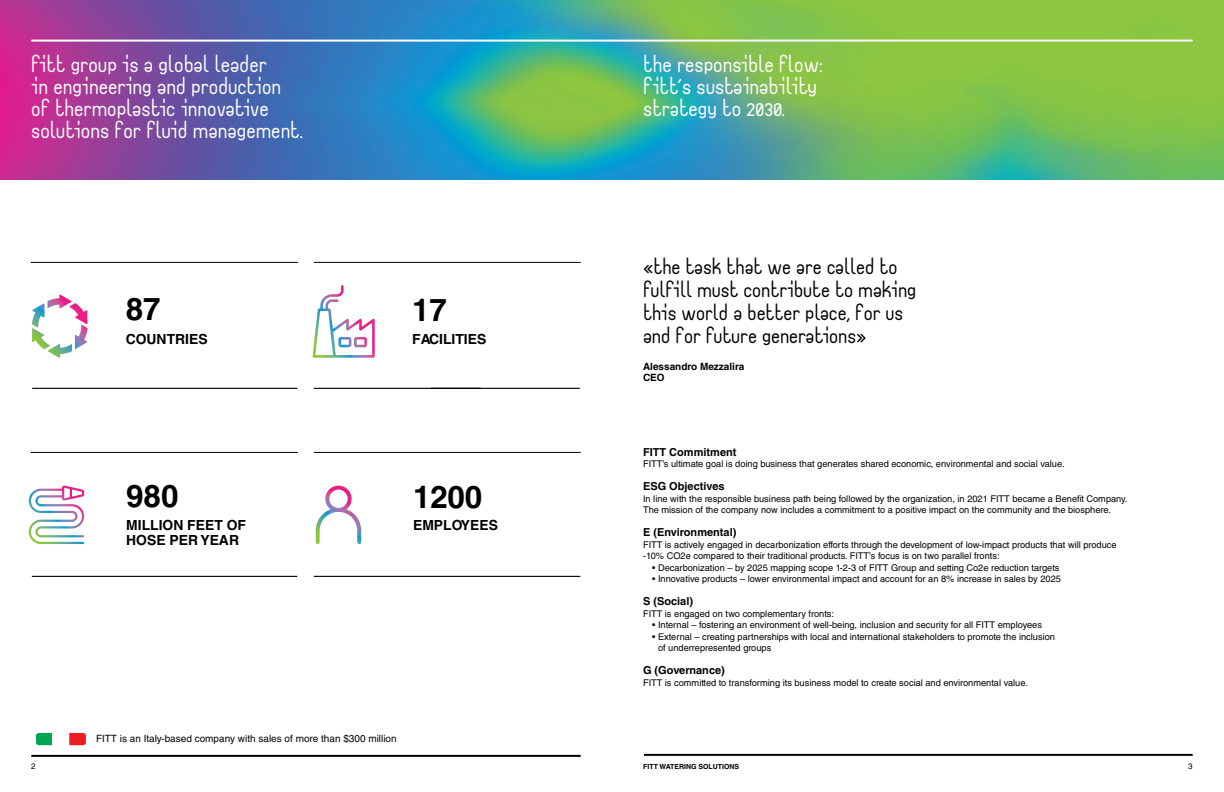
<style>
.page{position:relative;width:1224px;height:792px;background:#fff}
.page>*{position:absolute;margin:0;border:0;box-sizing:border-box;transform-origin:0 0}
.t1{font:700 31.3px "Helvetica LT Std";color:#000}
.t2{font:21px/22px "Fittype";color:#fff}
.t3{font:20px/23px "Fittype";color:#000}
.t4{font:700 13.9px/14.3px "Helvetica LT Std";color:#000}
.t5{font:700 11px "Helvetica LT Std";color:#000}
.t6{font:10px "Helvetica LT Std";color:#000}
.t7{font:700 10px "Helvetica LT Std";color:#000}
.t8{font:9.2px/11.5px "Helvetica LT Std";color:#000}
.t9{font:8px "Helvetica LT Std";color:#000}
.t10{font:700 7px "Helvetica LT Std";color:#000}
</style>
<div class="page">
<hr style="left:644px;top:754px;width:549px;height:2px;background:#000">
<hr style="left:31px;top:755px;width:550px;height:2px;background:#000">
<img style="left:0;top:0;width:1224px;height:180px">
<hr style="left:31px;top:40px;width:1162px;height:2px;background:#fff">
<svg style="left:36px;top:733px;width:16px;height:12px"></svg>
<svg style="left:69px;top:733px;width:17px;height:12px"></svg>
<hr style="left:32px;top:388px;width:265px;height:1px;background:#000">
<hr style="left:314px;top:388px;width:266px;height:1px;background:#000">
<hr style="left:32px;top:576px;width:265px;height:1px;background:#000">
<hr style="left:314px;top:576px;width:266px;height:1px;background:#000">
<img style="left:313px;top:285px;width:62px;height:73px">
<svg style="left:338px;top:337px;width:29px;height:10px"></svg>
<img style="left:47px;top:295px;width:25px;height:13px">
<img style="left:32px;top:304px;width:13px;height:24px">
<img style="left:32px;top:328px;width:16px;height:21px">
<img style="left:48px;top:344px;width:24px;height:14px">
<img style="left:75px;top:324px;width:13px;height:25px">
<img style="left:69px;top:303px;width:18px;height:21px">
<img style="left:29px;top:486px;width:55px;height:58px">
<img style="left:316px;top:486px;width:45px;height:58px">
<hr style="left:31px;top:262px;width:267px;height:1px;background:#000">
<hr style="left:314px;top:262px;width:267px;height:1px;background:#000">
<hr style="left:31px;top:452px;width:267px;height:1px;background:#000">
<hr style="left:314px;top:452px;width:267px;height:1px;background:#000">
<p class="t2" style="left:31px;top:53px;width:273px">Fitt group is a global leader<br>in engineering and production of thermoplastic innovative solutions for fluid management.</p>
<h1 class="t1" style="left:126px;top:290px;width:36px">87</h1>
<h3 class="t4" style="left:126px;top:332px;width:84px">COUNTRIES</h3>
<h1 class="t1" style="left:126px;top:477px;width:54px">980</h1>
<h3 class="t4" style="left:126px;top:518px;width:121px">MILLION FEET OF<br>HOSE PER YEAR</h3>
<h1 class="t1" style="left:412px;top:291px;width:36px">17</h1>
<h3 class="t4" style="left:412px;top:332px;width:76px">FACILITIES</h3>
<h1 class="t1" style="left:413px;top:478px;width:71px">1200</h1>
<h3 class="t4" style="left:413px;top:518px;width:87px">EMPLOYEES</h3>
<p class="t6" style="left:96px;top:733px;width:302px">FITT is an Italy-based company with sales of more than $300 million</p>
<p class="t2" style="left:643px;top:53px;width:181px">The Responsible flow:</p>
<p class="t2" style="left:643px;top:75px;width:175px">FITT's sustainability</p>
<p class="t2" style="left:643px;top:97px;width:144px">strategy to 2030.</p>
<p class="t3" style="left:643px;top:256px;width:275px">«The task that we are called to fulfill must contribute to making this world a better place, for us and for future generations»</p>
<p class="t7" style="left:643px;top:361px;width:103px">Alessandro Mezzalira</p>
<p class="t7" style="left:643px;top:372px;width:23px">CEO</p>
<p class="t5" style="left:643px;top:445px;width:95px">FITT Commitment</p>
<p class="t8" style="left:643px;top:458px;width:423px">FITT’s ultimate goal is doing business that generates shared economic, environmental and social value.</p>
<p class="t5" style="left:643px;top:480px;width:83px">ESG Objectives</p>
<p class="t8" style="left:643px;top:493px;width:486px">In line with the responsible business path being followed by the organization, in 2021 FITT became a Benefit Company.<br>The mission of the company now includes a commitment to a positive impact on the community and the biosphere.</p>
<p class="t5" style="left:643px;top:526px;width:95px">E (Environmental)</p>
<p class="t8" style="left:643px;top:539px;width:475px">FITT is actively engaged in decarbonization efforts through the development of low-impact products that will produce -10% CO2e compared to their traditional products. FITT’s focus is on two parallel fronts:</p>
<p class="t8" style="left:652px;top:562px;width:409px">• Decarbonization – by 2025 mapping scope 1-2-3 of FITT Group and setting Co2e reduction targets</p>
<p class="t8" style="left:652px;top:573px;width:411px">• Innovative products – lower environmental impact and account for an 8% increase in sales by 2025</p>
<p class="t5" style="left:643px;top:595px;width:52px">S (Social)</p>
<p class="t8" style="left:643px;top:608px;width:193px">FITT is engaged on two complementary fronts:</p>
<p class="t8" style="left:652px;top:619px;width:392px">• Internal – fostering an environment of well-being, inclusion and security for all FITT employees</p>
<p class="t8" style="left:652px;top:631px;width:405px">• External – creating partnerships with local and international stakeholders to promote the inclusion</p>
<p class="t8" style="left:658px;top:642px;width:115px">of underrepresented groups</p>
<p class="t5" style="left:643px;top:664px;width:83px">G (Governance)</p>
<p class="t8" style="left:643px;top:677px;width:386px">FITT is committed to transforming its business model to create social and environmental value.</p>
<p class="t9" style="left:31px;top:762px;width:6px">2</p>
<p class="t10" style="left:643px;top:762px;width:98px">FITT WATERING SOLUTIONS</p>
<p class="t9" style="left:1188px;top:762px;width:6px">3</p>
</div>
